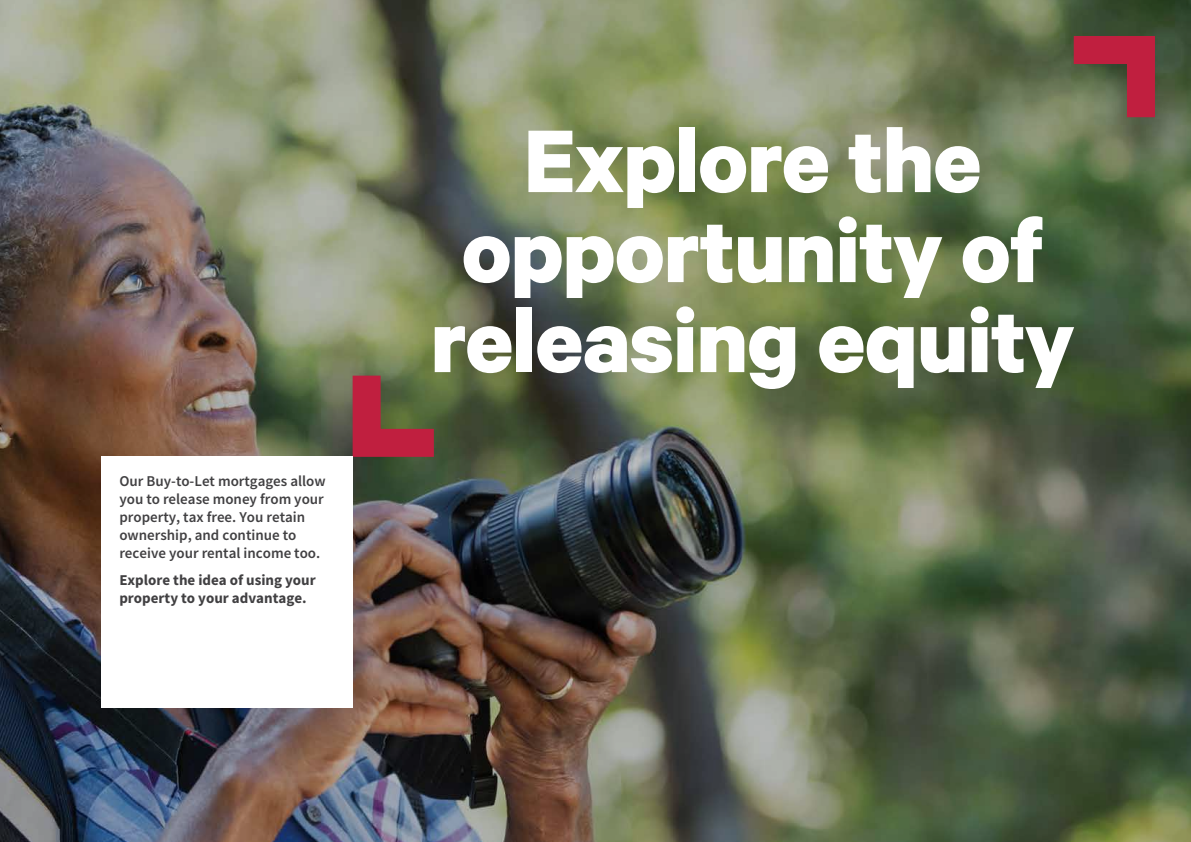
<style>
.page{position:relative;width:1191px;height:842px;background:#fff}
.page>*{position:absolute;margin:0;border:0;box-sizing:border-box;transform-origin:0 0}
.t1{font:700 100px/90px "Calibre";letter-spacing:-.01em;color:#fff;text-align:center}
.t2{font:600 15px/18px "Source Sans Pro";color:#414042}
.t3{font:700 15px/18px "Source Sans Pro";color:#414042}
</style>
<div class="page">
<img style="left:0;top:0;width:1191px;height:842px">
<svg style="left:338px;top:348px;width:124px;height:123px;background:#735741"></svg>
<svg style="left:1045px;top:22px;width:124px;height:123px;background:#765a4a"></svg>
<div style="left:101px;top:456px;width:251px;height:252px;background:#fff"></div>
<p class="t2" style="left:119px;top:472px;width:208px">Our Buy-to-Let mortgages allow you to release money from your property, tax free. You retain ownership, and continue to receive your rental income too.</p>
<p class="t3" style="left:119px;top:570px;width:198px">Explore the idea of using your property to your advantage.</p>
<h1 class="t1" style="left:430px;top:113px;width:645px">Explore the opportunity of releasing equity</h1>
</div>
